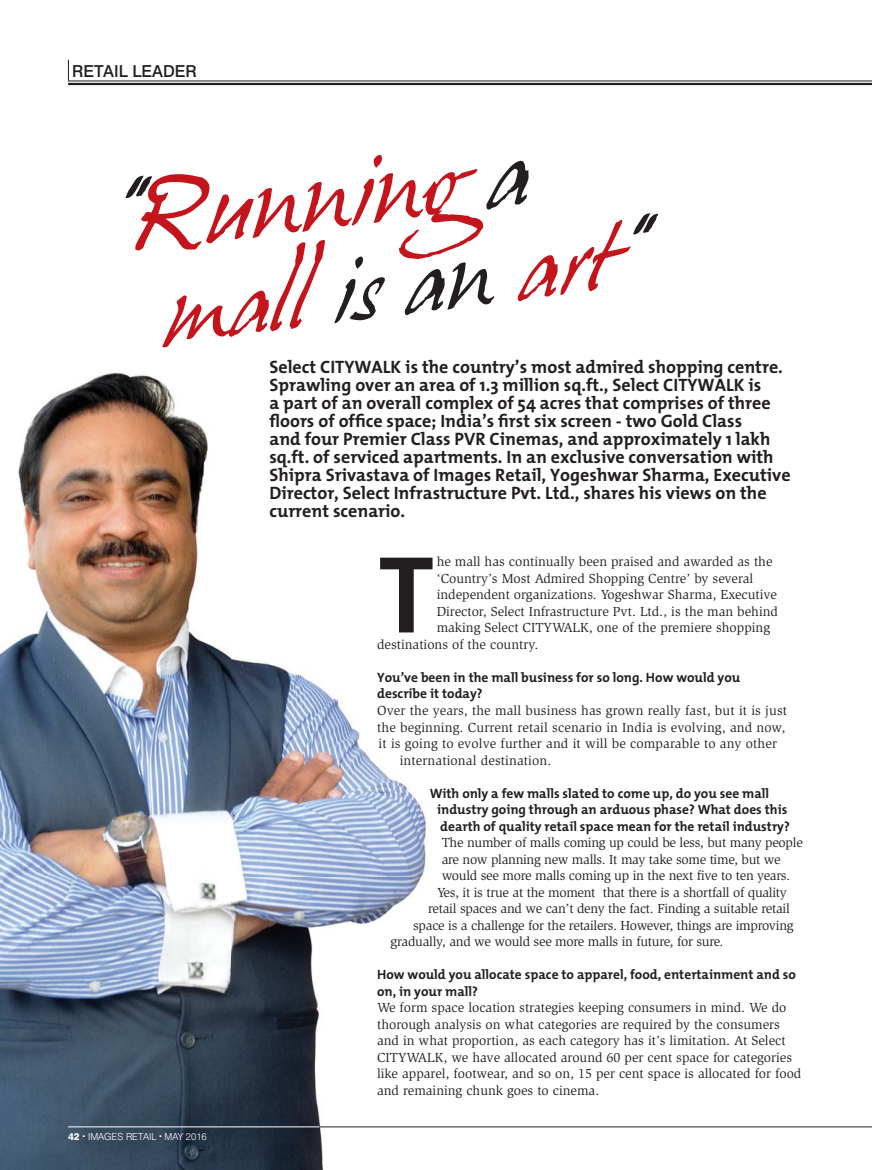
<style>
.page{position:relative;width:872px;height:1170px;background:#fff}
.page>*{position:absolute;margin:0;border:0;box-sizing:border-box;transform-origin:0 0}
.t1{font:500 114.9px "Amplitude";color:#231f20}
.t2{font:87.45px "Hans Hand";color:#c4151c}
.t3{font:82.65px "Hans Hand";color:#c4151c}
.t4{font:700 18px/18px "Slo The Mix";color:#231f20}
.t5{font:500 16.5px "Swiss 721 BT";color:#231f20}
.t6{font:13.5px/16.5px "Slimbach LT";color:#231f20}
.t7{font:13.5px "Slimbach LT";letter-spacing:-.02em;color:#231f20}
.t8{font:700 13.5px/16.5px "Slo The Mix";color:#231f20}
.t9{font:300 9.75px "Swiss 721 BT";color:#fff}
.s1{color:#231f20}
.s2{font-weight:800}
</style>
<div class="page">
<hr style="left:68px;top:81px;width:804px;height:1px;background:#231f20">
<hr style="left:68px;top:83px;width:804px;height:2px;background:#231f20">
<svg style="left:68px;top:60px;width:1px;height:21px"></svg>
<img style="left:0;top:372px;width:431px;height:797px">
<hr style="left:68px;top:1126px;width:251px;height:1px;background:#fff">
<hr style="left:319px;top:1126px;width:553px;height:1px;background:#231f20">
<p class="t5" style="left:72px;top:65px;width:126px">RETAIL LEADER</p>
<h2 class="t2" style="left:95px;top:174px;width:431px;rotate:-7deg"><span class="s1">“</span>Running <span class="s1">a</span></h2>
<h3 class="t3" style="left:157px;top:267px;width:481px;rotate:-7deg">mall <span class="s1">is an</span> art<span class="s1">”</span></h3>
<p class="t4" style="left:269px;top:358px;width:523px">Select CITYWALK is the country’s most admired shopping centre.<br>Sprawling over an area of 1.3 million sq.ft., Select CITYWALK is<br>a part of an overall complex of 54 acres that comprises of three floors of office space; India’s first six screen - two Gold Class<br>and four Premier Class PVR Cinemas, and approximately 1 lakh sq.ft. of serviced apartments. In an exclusive conversation with Shipra Srivastava of Images Retail, Yogeshwar Sharma, Executive Director, Select Infrastructure Pvt. Ltd., shares his views on the current scenario.</p>
<p class="t9" style="left:68px;top:1132px;width:140px"><span class="s2">42 </span><sup>.</sup> IMAGES RETAIL <sup>.</sup> MAY 2016</p>
<h1 class="t1" style="left:377px;top:557px;width:60px">T</h1>
<p class="t6" style="left:437px;top:555px;width:337px">he mall has continually been praised and awarded as the</p>
<p class="t6" style="left:437px;top:571px;width:318px">‘Country’s Most Admired Shopping Centre’ by several</p>
<p class="t6" style="left:437px;top:588px;width:342px">independent organizations. Yogeshwar Sharma, Executive</p>
<p class="t6" style="left:437px;top:604px;width:343px">Director, Select Infrastructure Pvt. Ltd., is the man behind</p>
<p class="t6" style="left:437px;top:621px;width:335px">making Select CITYWALK, one of the premiere shopping</p>
<p class="t6" style="left:377px;top:637px;width:163px">destinations of the country.</p>
<p class="t8" style="left:377px;top:669px;width:365px">You’ve been in the mall business for so long. How would you describe it today?</p>
<p class="t6" style="left:377px;top:703px;width:411px">Over the years, the mall business has grown really fast, but it is just</p>
<p class="t6" style="left:377px;top:720px;width:410px">the beginning. Current retail scenario in India is evolving, and now,</p>
<p class="t6" style="left:379px;top:736px;width:400px">it is going to evolve further and it will be comparable to any other</p>
<p class="t6" style="left:400px;top:753px;width:153px">international destination.</p>
<p class="t8" style="left:437px;top:785px;width:354px;text-indent:-8px">With only a few malls slated to come up, do you see mall industry going through an arduous phase? What does this dearth of quality retail space mean for the retail industry?</p>
<p class="t7" style="left:442px;top:837px;width:363px">The number of malls coming up could be less, but many people</p>
<p class="t7" style="left:442px;top:853px;width:340px">are now planning new malls. It may take some time, but we</p>
<p class="t7" style="left:442px;top:870px;width:350px">would see more malls coming up in the next five to ten years.</p>
<p class="t7" style="left:437px;top:886px;width:351px">Yes, it is true at the moment that there is a shortfall of quality</p>
<p class="t7" style="left:428px;top:903px;width:363px">retail spaces and we can’t deny the fact. Finding a suitable retail</p>
<p class="t7" style="left:413px;top:919px;width:382px">space is a challenge for the retailers. However, things are improving</p>
<p class="t7" style="left:391px;top:936px;width:334px">gradually, and we would see more malls in future, for sure.</p>
<p class="t8" style="left:377px;top:966px;width:420px">How would you allocate space to apparel, food, entertainment and so on, in your mall?</p>
<p class="t6" style="left:377px;top:1000px;width:426px">We form space location strategies keeping consumers in mind. We do thorough analysis on what categories are required by the consumers and in what proportion, as each category has it’s limitation. At Select CITYWALK, we have allocated around 60 per cent space for categories like apparel, footwear, and so on, 15 per cent space is allocated for food and remaining chunk goes to cinema.</p>
</div>
